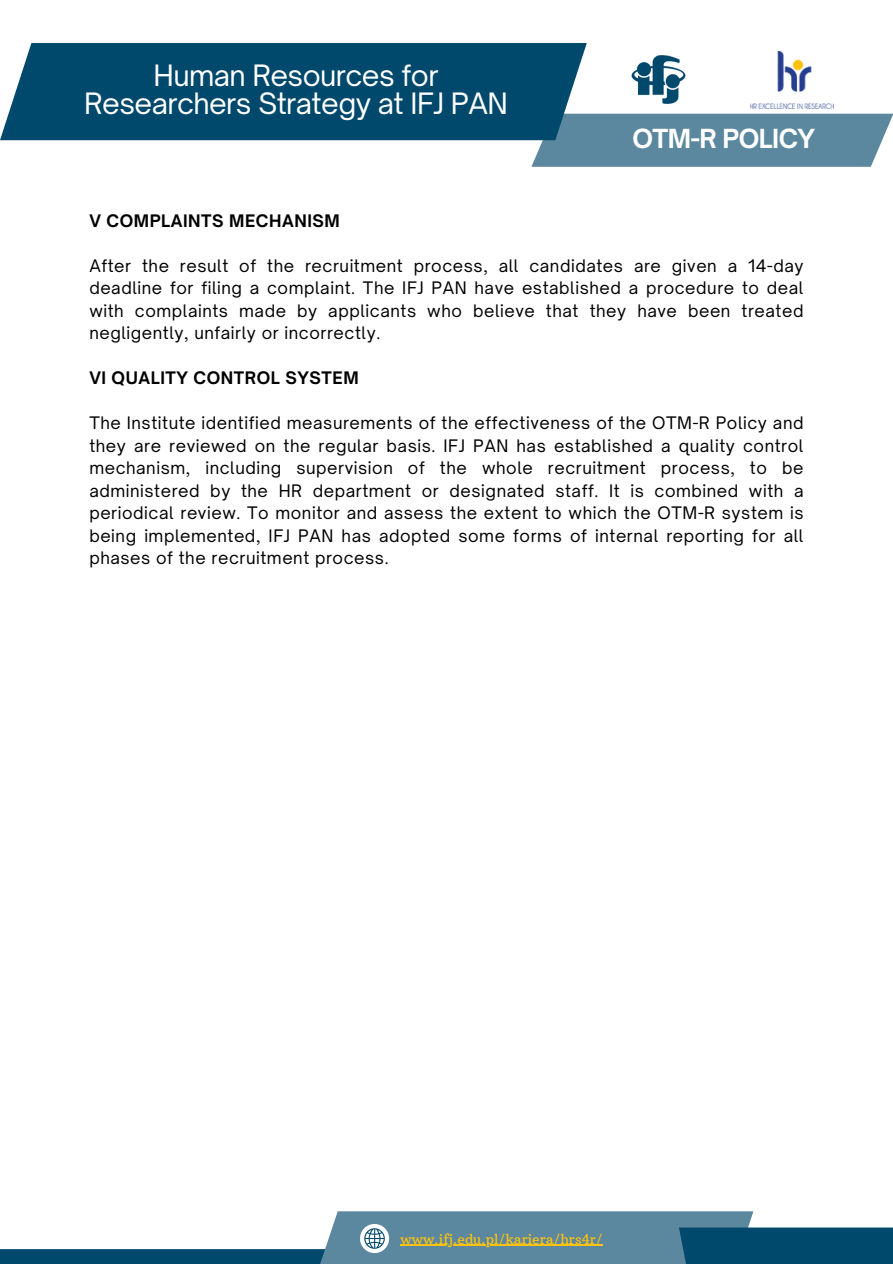
<style>
.page{position:relative;width:893px;height:1264px;background:#fff}
.page>*{position:absolute;margin:0;border:0;box-sizing:border-box;transform-origin:0 0}
.t1{font:28.2px/28.2px "Open Sauce One";letter-spacing:-.02em;color:#fff;text-align:center}
.t2{font:700 25.2px "Open Sauce One";letter-spacing:-.02em;color:#fff}
.t3{font:16.5px/22.5px "Open Sauce One";letter-spacing:.035em;color:#000;text-align:justify}
.t4{font:700 16.5px "Open Sauce One";letter-spacing:.035em;color:#000}
.t5{font:13.65px "Arbutus Slab";color:#ffc20e}
</style>
<div class="page">
<div style="left:0;top:1248px;width:539px;height:15px;background:#00496c"></div>
<div style="left:296px;top:1211px;width:457px;height:52px;background:#5b889e"></div>
<div style="left:679px;top:1227px;width:213px;height:36px;background:#00496c"></div>
<svg style="left:360px;top:1224px;width:29px;height:28px"></svg>
<hr style="left:400px;top:1244px;width:202px;height:1px;background:#ffc20e">
<img style="left:631px;top:55px;width:55px;height:49px">
<div style="left:531px;top:114px;width:361px;height:53px;background:#5b889e"></div>
<div style="left:0;top:43px;width:586px;height:97px;background:#00496c"></div>
<img style="left:750px;top:52px;width:83px;height:56px">
<h1 class="t1" style="left:84px;top:61px;width:425px">Human Resources for<br>Researchers Strategy at IFJ PAN</h1>
<h2 class="t2" style="left:632px;top:123px;width:184px">OTM-R POLICY</h2>
<p class="t4" style="left:89px;top:210px;width:252px">V COMPLAINTS MECHANISM</p>
<p class="t3" style="left:89px;top:254px;width:715px">After the result of the recruitment process, all candidates are given a 14-day deadline for filing a complaint. The IFJ PAN have established a procedure to deal with complaints made by applicants who believe that they have been treated negligently, unfairly or incorrectly.</p>
<p class="t4" style="left:89px;top:368px;width:271px">VI QUALITY CONTROL SYSTEM</p>
<p class="t3" style="left:89px;top:412px;width:715px">The Institute identified measurements of the effectiveness of the OTM-R Policy and they are reviewed on the regular basis. IFJ PAN has established a quality control mechanism, including supervision of the whole recruitment process, to be administered by the HR department or designated staff. It is combined with a periodical review. To monitor and assess the extent to which the OTM-R system is being implemented, IFJ PAN has adopted some forms of internal reporting for all phases of the recruitment process.</p>
<p class="t5" style="left:400px;top:1230px;width:204px">www.ifj.edu.pl/kariera/hrs4r/</p>
</div>
